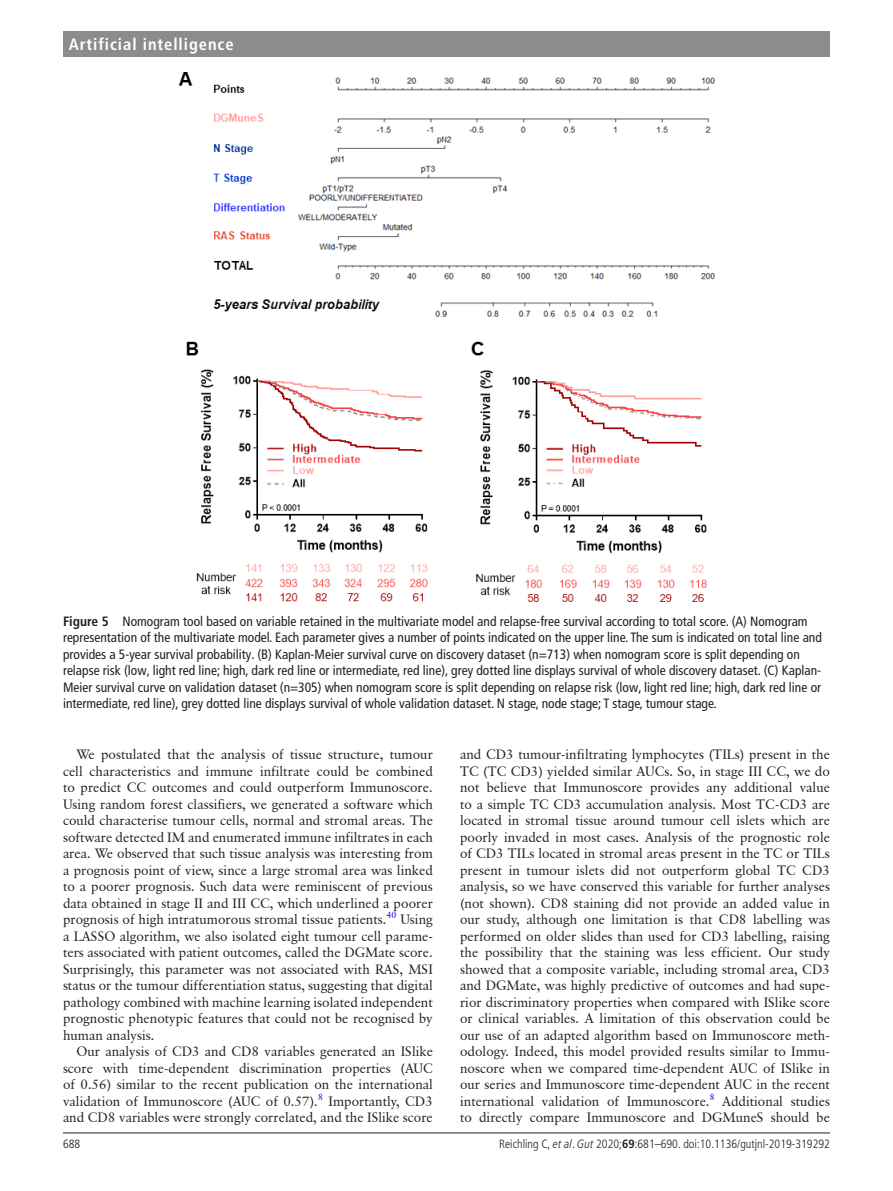
<style>
.page{position:relative;width:893px;height:1191px;background:#fff}
.page>*{position:absolute;margin:0;border:0;box-sizing:border-box;transform-origin:0 0}
.t1{font:700 condensed 16.5px "Frutiger LT Pro";letter-spacing:.055em;color:#fff}
.t2{font:13.5px/16.5px "Classical Garamond BT";color:#231f20;text-align:justify}
.t3{font:condensed 13.5px/16.5px "Frutiger LT Pro";color:#231f20}
.t4{font:300 condensed 12px "Frutiger LT Pro";color:#231f20}
.s1{font-weight:700}
.s2{font-style:italic}
</style>
<div class="page">
<hr style="left:63px;top:1132px;width:767px;height:1px;background:#231f20">
<div style="left:63px;top:31px;width:767px;height:25px;background:#8a8c8e"></div>
<img style="left:178px;top:72px;width:537px;height:530px">
<p class="t1" style="left:69px;top:34px;width:166px">Artificial intelligence</p>
<p class="t3" style="left:63px;top:613px;width:760px"><span class="s1">Figure 5</span> Nomogram tool based on variable retained in the multivariate model and relapse-free survival according to total score. (A) Nomogram representation of the multivariate model. Each parameter gives a number of points indicated on the upper line. The sum is indicated on total line and provides a 5-year survival probability. (B) Kaplan-Meier survival curve on discovery dataset (n=713) when nomogram score is split depending on relapse risk (low, light red line; high, dark red line or intermediate, red line), grey dotted line displays survival of whole discovery dataset. (C) Kaplan-Meier survival curve on validation dataset (n=305) when nomogram score is split depending on relapse risk (low, light red line; high, dark red line or intermediate, red line), grey dotted line displays survival of whole validation dataset. N stage, node stage; T stage, tumour stage.</p>
<p class="t2" style="left:63px;top:746px;width:371px;text-indent:14px">We postulated that the analysis of tissue structure, tumour cell characteristics and immune infiltrate could be combined to predict CC outcomes and could outperform Immunoscore.<br>Using random forest classifiers, we generated a software which could characterise tumour cells, normal and stromal areas. The software detected IM and enumerated immune infiltrates in each area. We observed that such tissue analysis was interesting from a prognosis point of view, since a large stromal area was linked to a poorer prognosis. Such data were reminiscent of previous data obtained in stage II and III CC, which underlined a poorer prognosis of high intratumorous stromal tissue patients.<sup>40</sup> Using a LASSO algorithm, we also isolated eight tumour cell parame&shy;ters associated with patient outcomes, called the DGMate score.<br>Surprisingly, this parameter was not associated with RAS, MSI status or the tumour differentiation status, suggesting that digital pathology combined with machine learning isolated independent prognostic phenotypic features that could not be recognised by human analysis.</p>
<p class="t2" style="left:63px;top:1043px;width:371px;text-indent:14px">Our analysis of CD3 and CD8 variables generated an ISlike score with time-dependent discrimination properties (AUC of 0.56) similar to the recent publication on the international validation of Immunoscore (AUC of 0.57).<sup>8</sup> Importantly, CD3 and CD8 variables were strongly correlated, and the ISlike score</p>
<p class="t2" style="left:460px;top:746px;width:371px">and CD3 tumour-infiltrating lymphocytes (TILs) present in the TC (TC CD3) yielded similar AUCs. So, in stage III CC, we do not believe that Immunoscore provides any additional value to a simple TC CD3 accumulation analysis. Most TC-CD3 are located in stromal tissue around tumour cell islets which are poorly invaded in most cases. Analysis of the prognostic role of CD3 TILs located in stromal areas present in the TC or TILs present in tumour islets did not outperform global TC CD3 analysis, so we have conserved this variable for further analyses (not shown). CD8 staining did not provide an added value in our study, although one limitation is that CD8 labelling was performed on older slides than used for CD3 labelling, raising the possibility that the staining was less efficient. Our study showed that a composite variable, including stromal area, CD3 and DGMate, was highly predictive of outcomes and had supe&shy;rior discriminatory properties when compared with ISlike score or clinical variables. A limitation of this observation could be our use of an adapted algorithm based on Immunoscore meth&shy;odology. Indeed, this model provided results similar to Immu&shy;noscore when we compared time-dependent AUC of ISlike in our series and Immunoscore time-dependent AUC in the recent international validation of Immunoscore.<sup>8</sup> Additional studies to directly compare Immunoscore and DGMuneS should be</p>
<p class="t4" style="left:63px;top:1136px;width:19px">688</p>
<p class="t4" style="left:499px;top:1136px;width:332px">Reichling C, <span class="s2">et al</span>. <span class="s2">Gut</span> 2020;<span class="s1">69</span>:681–690. doi:10.1136/gutjnl-2019-319292</p>
</div>
